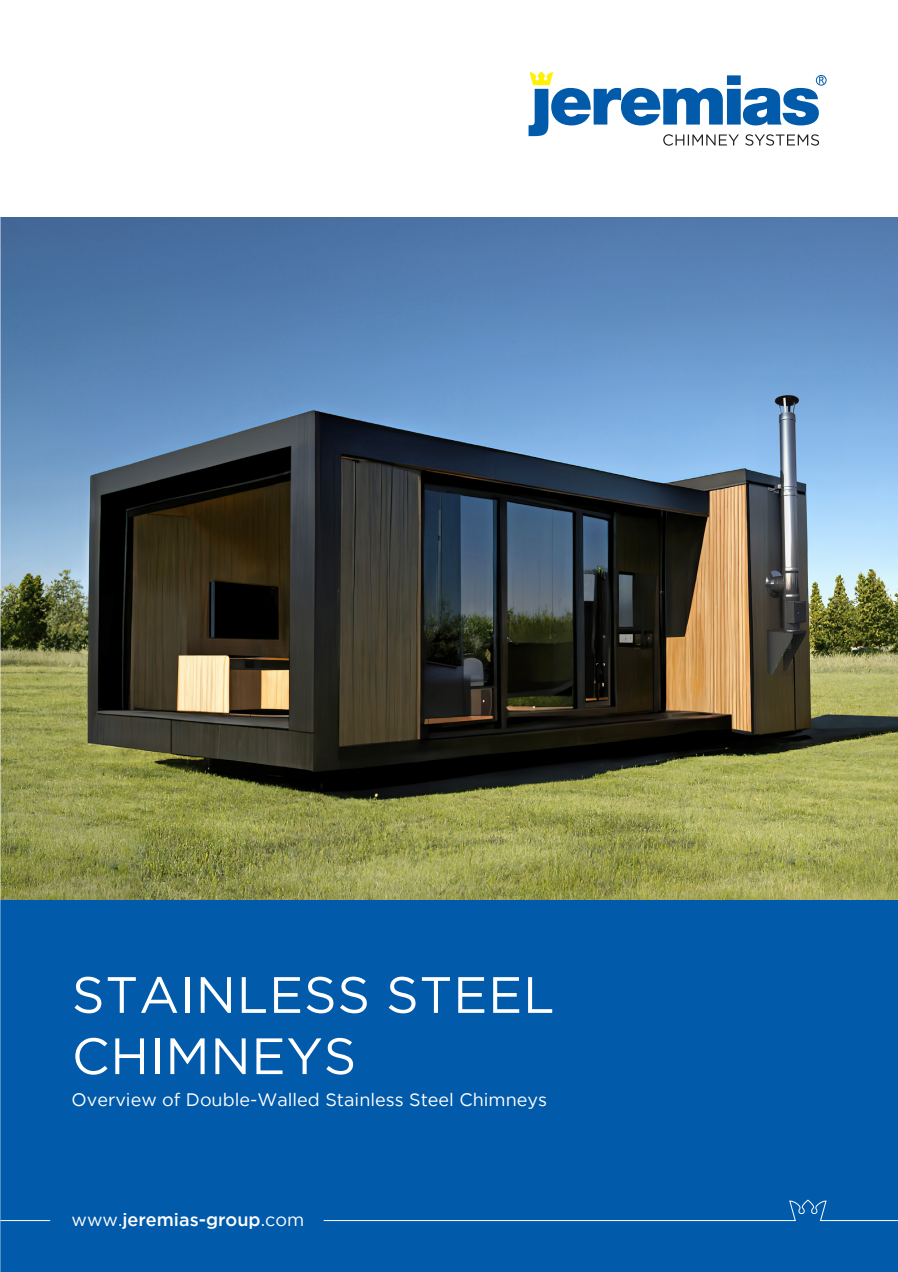
<style>
.page{position:relative;width:898px;height:1272px;background:#fff}
.page>*{position:absolute;margin:0;border:0;box-sizing:border-box;transform-origin:0 0}
.t1{font:51px "Gotham";letter-spacing:.015em;color:#fff}
.t2{font:18px "Gotham";color:#fff}
.t3{font:500 18px "Gotham";color:#fff}
.s1{font-weight:400}
</style>
<div class="page">
<img style="left:0;top:217px;width:897px;height:683px">
<div style="left:0;top:900px;width:897px;height:371px;background:#015aaa"></div>
<hr style="left:0;top:1220px;width:50px;height:1px;background:#fff">
<svg style="left:323px;top:1199px;width:574px;height:22px"></svg>
<div style="left:815px;top:75px;width:11px;height:10px;border:1px solid #015aaa;border-radius:50%"></div>
<svg style="left:528px;top:71px;width:295px;height:75px"></svg>
<p class="t1" style="left:72px;top:962px;width:484px">STAINLESS STEEL</p>
<p class="t1" style="left:72px;top:1023px;width:286px">CHIMNEYS</p>
<p class="t2" style="left:71px;top:1088px;width:477px">Overview of Double-Walled Stainless Steel Chimneys</p>
<p class="t3" style="left:71px;top:1207px;width:234px"><span class="s1">www.</span>jeremias-group<span class="s1">.com</span></p>
</div>
